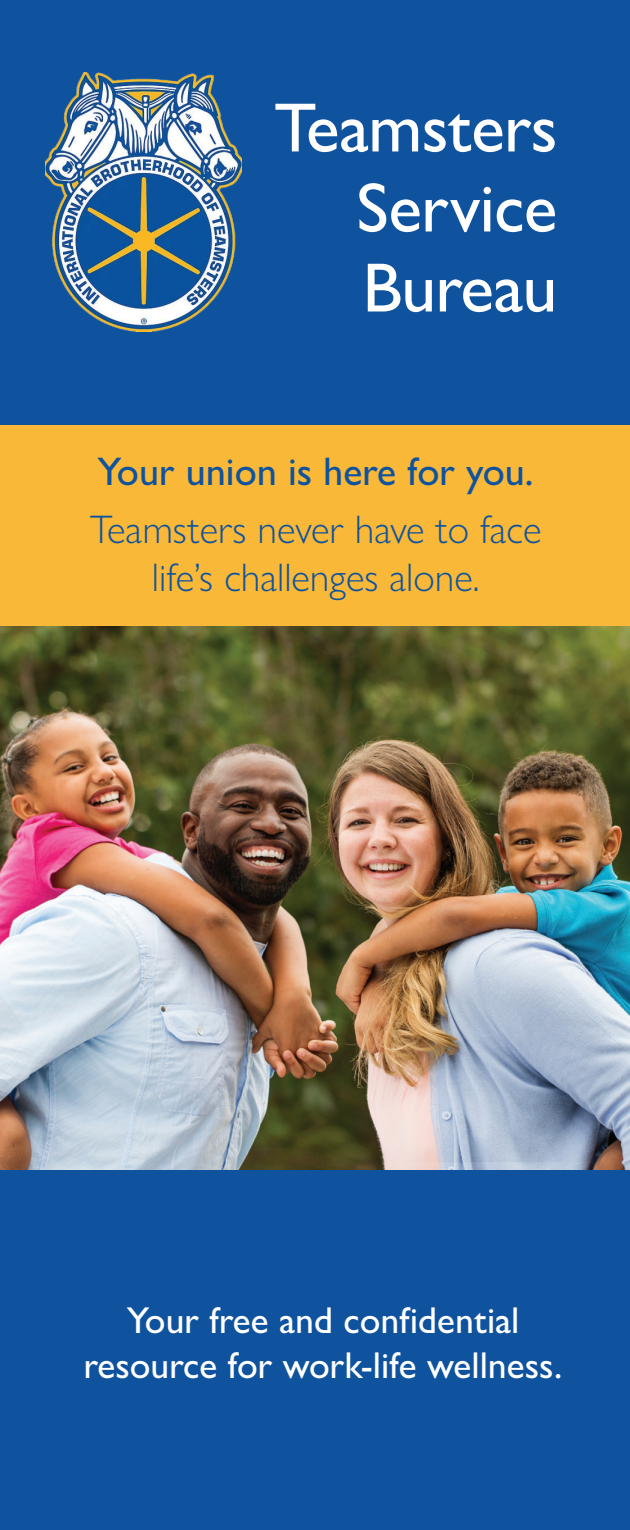
<style>
.page{position:relative;width:630px;height:1530px;background:#fff}
.page>*{position:absolute;margin:0;border:0;box-sizing:border-box;transform-origin:0 0}
.t1{font:500 70px/80px "Gill Sans Nova";letter-spacing:-.01em;color:#fff;text-align:justify}
.t2{font:300 40px/48px "Gill Sans Nova";color:#0f539f;text-align:center}
.t3{font:500 40px "Gill Sans Nova";color:#0f539f}
.t4{font:500 37.5px/45px "Gill Sans Nova";color:#fff;text-align:center}
</style>
<div class="page">
<div style="left:0;top:425px;width:630px;height:201px;background:#f9b837"></div>
<img style="left:0;top:626px;width:630px;height:545px">
<div style="left:0;top:0;width:630px;height:425px;background:#0f539f"></div>
<img style="left:45px;top:72px;width:196px;height:260px">
<div style="left:0;top:1171px;width:630px;height:359px;background:#0f539f"></div>
<h1 class="t1" style="left:356px;top:87px;width:203px;text-indent:-82px">Teamsters Service Bureau</h1>
<p class="t3" style="left:98px;top:447px;width:438px">Your union is here for you.</p>
<p class="t2" style="left:90px;top:505px;width:453px">Teamsters never have to face life’s challenges alone.</p>
<p class="t4" style="left:84px;top:1298px;width:480px">Your free and confidential resource for work-life wellness.</p>
</div>
